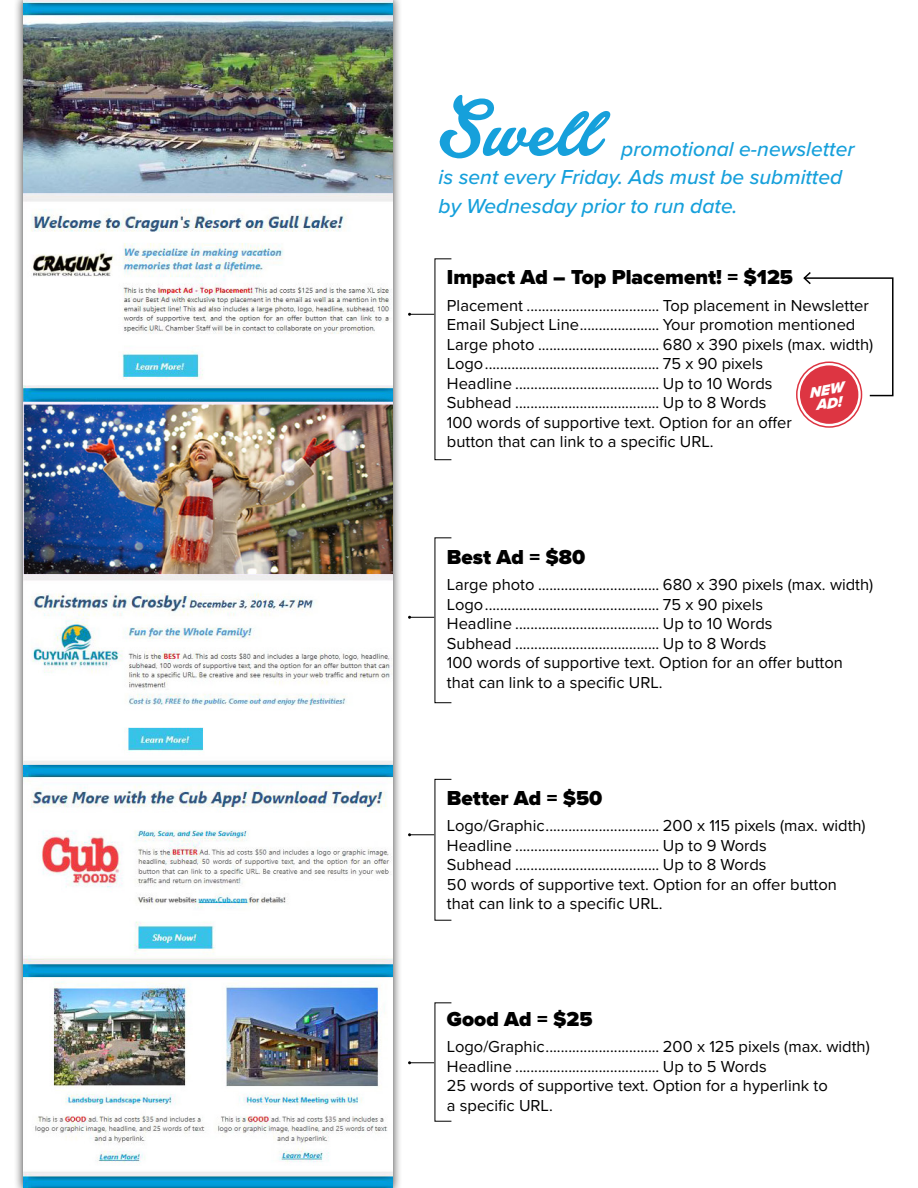
<style>
.page{position:relative;width:918px;height:1188px;background:#fff}
.page>*{position:absolute;margin:0;border:0;box-sizing:border-box;transform-origin:0 0}
.t1{font:75px "Lakesight Personal Use Only";color:#16a0db}
.t2{font:italic 500 21px/28.5px "Proxima Nova";color:#16a0db}
.t3{font:900 21px "Proxima Nova";color:#000}
.t4{font:16.5px/19.5px "Proxima Nova";color:#000}
.t5{font:italic 900 15px/13.5px "Proxima Nova";color:#fff}
</style>
<div class="page">
<div style="left:13px;top:0;width:389px;height:1188px;background:#000;opacity:.75"></div>
<img style="left:23px;top:0;width:370px;height:1188px">
<svg style="left:408px;top:313px;width:26px;height:3px"></svg>
<svg style="left:408px;top:616px;width:26px;height:3px"></svg>
<svg style="left:408px;top:833px;width:26px;height:3px"></svg>
<svg style="left:408px;top:1061px;width:26px;height:3px"></svg>
<div style="left:796px;top:362px;width:66px;height:66px;border:2px solid #dd3542;border-radius:50%"></div>
<svg style="left:798px;top:272px;width:96px;height:153px"></svg>
<h1 class="t1" style="left:439px;top:85px;width:165px">Swell</h1>
<p class="t2" style="left:439px;top:134px;width:418px;text-indent:183px">promotional e-newsletter is sent every Friday. Ads must be submitted by Wednesday prior to run date.</p>
<p class="t3" style="left:447px;top:262px;width:348px">Impact Ad – Top Placement! = $125</p>
<p class="t4" style="left:447px;top:295px;width:428px">Placement ................................... Top placement in Newsletter Email Subject Line..................... Your promotion mentioned Large photo ................................ 680 x 390 pixels (max. width)<br>Logo.............................................. 75 x 90 pixels<br>Headline ...................................... Up to 10 Words<br>Subhead ...................................... Up to 8 Words<br>100 words of supportive text. Option for an offer<br>button that can link to a specific URL.</p>
<p class="t5" style="left:808px;top:386px;width:36px;rotate:-10deg">NEW<br>AD!</p>
<p class="t3" style="left:447px;top:541px;width:140px">Best Ad = $80</p>
<p class="t4" style="left:447px;top:574px;width:428px">Large photo ................................ 680 x 390 pixels (max. width)<br>Logo.............................................. 75 x 90 pixels<br>Headline ...................................... Up to 10 Words<br>Subhead ...................................... Up to 8 Words<br>100 words of supportive text. Option for an offer button that can link to a specific URL.</p>
<p class="t3" style="left:447px;top:782px;width:157px">Better Ad = $50</p>
<p class="t4" style="left:447px;top:815px;width:420px">Logo/Graphic.............................. 200 x 115 pixels (max. width)<br>Headline ...................................... Up to 9 Words<br>Subhead ...................................... Up to 8 Words<br>50 words of supportive text. Option for an offer button that can link to a specific URL.</p>
<p class="t3" style="left:447px;top:1003px;width:147px">Good Ad = $25</p>
<p class="t4" style="left:447px;top:1036px;width:424px">Logo/Graphic.............................. 200 x 125 pixels (max. width)<br>Headline ...................................... Up to 5 Words<br>25 words of supportive text. Option for a hyperlink to<br>a specific URL.</p>
</div>
